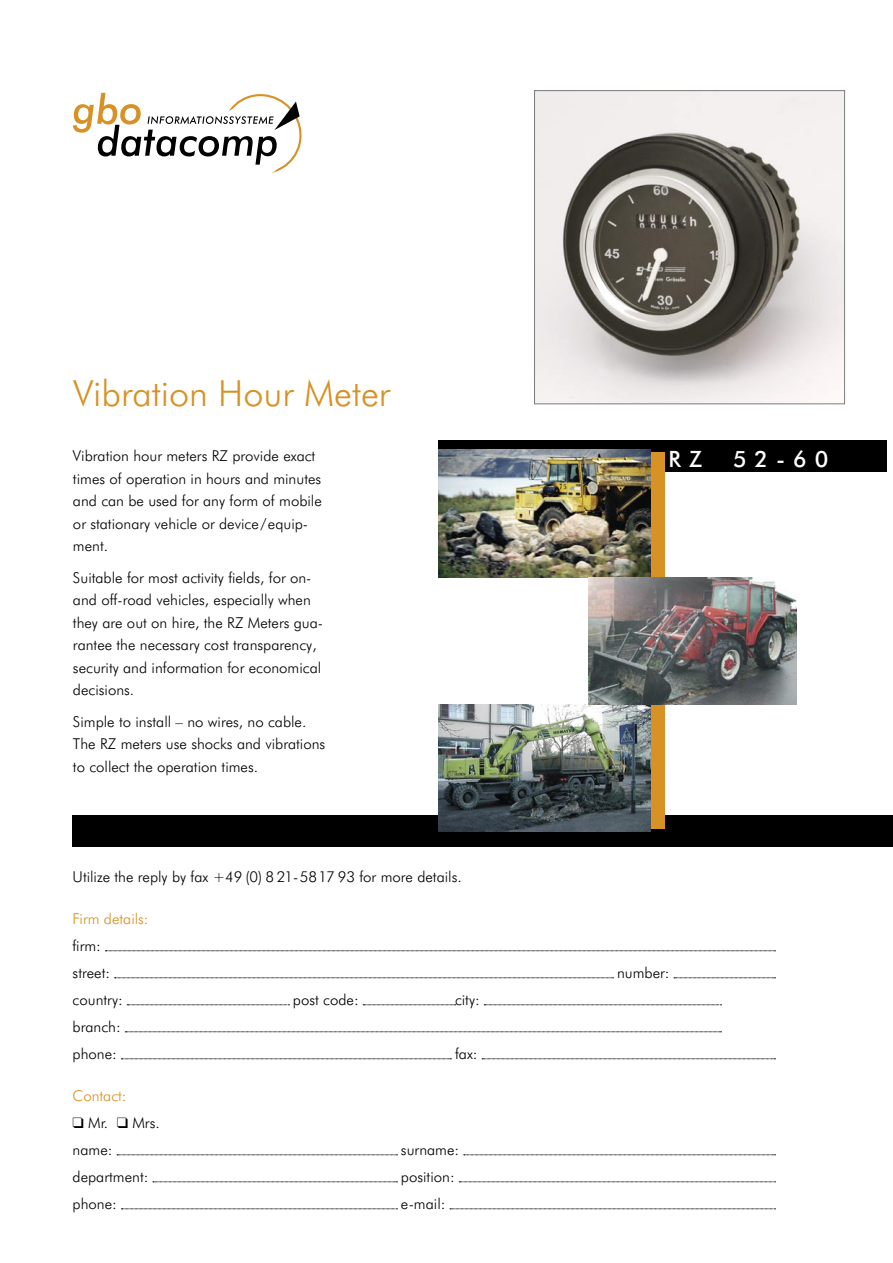
<style>
.page{position:relative;width:893px;height:1263px;background:#fff}
.page>*{position:absolute;margin:0;border:0;box-sizing:border-box;transform-origin:0 0}
.Titel_S_1{font:300 36px "Futura BT";color:#d79124}
.Fließtext{font:500 22.5px "Futura BT";color:#fff}
.Fließtext-2{font:300 15px/22.5px "Futura BT";color:#000}
.t1{font:300 15px "Futura BT";color:#d79124}
</style>
<div class="page">
<img style="left:536px;top:92px;width:307px;height:310px">
<div style="left:534px;top:90px;width:311px;height:314px;border:1px solid #7c7c7c"></div>
<svg style="left:73px;top:93px;width:229px;height:81px"></svg>
<div style="left:72px;top:815px;width:821px;height:31px;background:#000"></div>
<div style="left:438px;top:440px;width:449px;height:31px;background:#000"></div>
<div style="left:635px;top:452px;width:29px;height:377px;background:#d79124"></div>
<img style="left:438px;top:450px;width:213px;height:127px">
<img style="left:438px;top:704px;width:213px;height:128px">
<img style="left:588px;top:577px;width:208px;height:127px">
<svg style="left:105px;top:950px;width:670px;height:1px"></svg>
<svg style="left:115px;top:977px;width:498px;height:1px"></svg>
<svg style="left:674px;top:977px;width:101px;height:1px"></svg>
<svg style="left:127px;top:1004px;width:162px;height:1px"></svg>
<svg style="left:363px;top:1004px;width:93px;height:1px"></svg>
<svg style="left:484px;top:1004px;width:237px;height:1px"></svg>
<svg style="left:125px;top:1031px;width:596px;height:1px"></svg>
<svg style="left:121px;top:1058px;width:330px;height:1px"></svg>
<svg style="left:482px;top:1058px;width:293px;height:1px"></svg>
<svg style="left:117px;top:1154px;width:280px;height:1px"></svg>
<svg style="left:464px;top:1154px;width:311px;height:1px"></svg>
<svg style="left:153px;top:1181px;width:244px;height:1px"></svg>
<svg style="left:459px;top:1181px;width:316px;height:1px"></svg>
<svg style="left:121px;top:1208px;width:276px;height:1px"></svg>
<svg style="left:450px;top:1208px;width:325px;height:1px"></svg>
<p class="Titel_S_1" style="left:73px;top:371px;width:318px">Vibration Hour Meter</p>
<p class="Fließtext-2" style="left:73px;top:444px;width:244px">Vibration hour meters RZ provide exact</p>
<p class="Fließtext" style="left:668px;top:445px;width:35px">R Z</p>
<p class="Fließtext" style="left:733px;top:445px;width:97px">52-60</p>
<p class="Fließtext-2" style="left:73px;top:467px;width:250px">times of operation in hours and minutes and can be used for any form of mobile or stationary vehicle or device/equip&shy;ment.</p>
<p class="Fließtext-2" style="left:73px;top:566px;width:252px">Suitable for most activity fields, for on&shy;and off-road vehicles, especially when they are out on hire, the RZ Meters gua&shy;rantee the necessary cost transparency, security and information for economical decisions.</p>
<p class="Fließtext-2" style="left:73px;top:710px;width:254px">Simple to install – no wires, no cable.<br>The RZ meters use shocks and vibrations to collect the operation times.</p>
<p class="Fließtext-2" style="left:73px;top:865px;width:391px">Utilize the reply by fax +49 (0) 8 21-5817 93 for more details.</p>
<p class="t1" style="left:73px;top:909px;width:77px">Firm details:</p>
<p class="Fließtext-2" style="left:73px;top:934px;width:30px">firm:</p>
<p class="Fließtext-2" style="left:73px;top:961px;width:39px">street:</p>
<p class="Fließtext-2" style="left:617px;top:961px;width:54px">number:</p>
<p class="Fließtext-2" style="left:73px;top:988px;width:52px">country:</p>
<p class="Fließtext-2" style="left:293px;top:988px;width:67px">post code:</p>
<p class="Fließtext-2" style="left:455px;top:988px;width:26px">city:</p>
<p class="Fließtext-2" style="left:73px;top:1015px;width:50px">branch:</p>
<p class="Fließtext-2" style="left:73px;top:1042px;width:46px">phone:</p>
<p class="Fließtext-2" style="left:455px;top:1042px;width:24px">fax:</p>
<p class="t1" style="left:73px;top:1086px;width:55px">Contact:</p>
<p class="Fließtext-2" style="left:73px;top:1109px;width:89px;line-height:27px">❑ Mr. ❑ Mrs. name:</p>
<p class="Fließtext-2" style="left:401px;top:1138px;width:60px">surname:</p>
<p class="Fließtext-2" style="left:73px;top:1165px;width:77px">department:</p>
<p class="Fließtext-2" style="left:401px;top:1165px;width:55px">position:</p>
<p class="Fließtext-2" style="left:73px;top:1192px;width:46px">phone:</p>
<p class="Fließtext-2" style="left:401px;top:1192px;width:46px">e-mail:</p>
</div>
